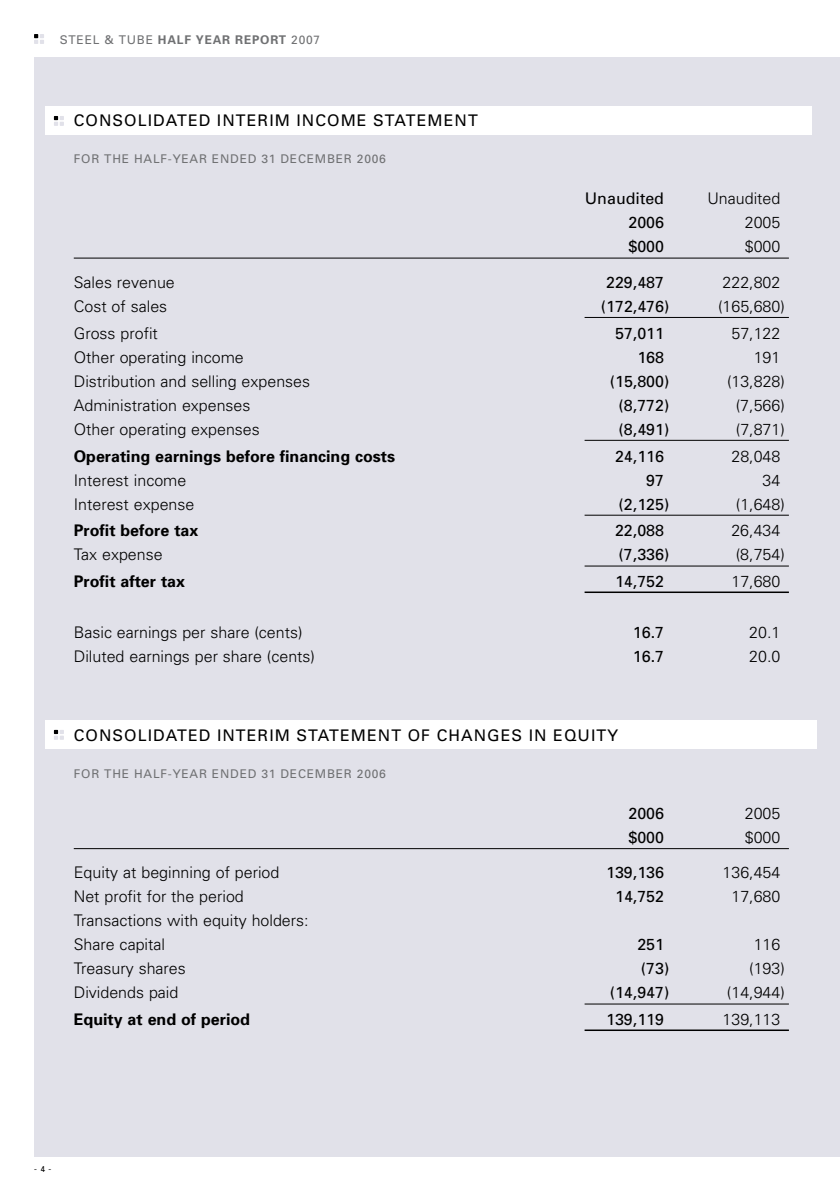
<style>
.page{position:relative;width:840px;height:1191px;background:#fff}
.page>*{position:absolute;margin:0;border:0;box-sizing:border-box;transform-origin:0 0}
.t1{font:300 16px/24px "Univers";color:#000}
.t2{font:16px "Univers";color:#000}
.t3{font:700 16px "Univers";color:#000}
.t4{font:16px "Univers";letter-spacing:.065em;color:#000}
.t5{font:12px "Univers";letter-spacing:.065em;color:#707173}
.t6{font:8.6px "Univers";color:#000}
.s1{font-weight:700}
</style>
<div class="page">
<div style="left:34px;top:57px;width:805px;height:1100px;background:#e1e1e9"></div>
<svg style="left:34px;top:34px;width:10px;height:10px"></svg>
<div style="left:45px;top:107px;width:766px;height:28px;background:#fff"></div>
<svg style="left:54px;top:116px;width:10px;height:10px"></svg>
<hr style="left:839px;top:57px;width:1px;height:1100px;background:#e1e1e9">
<div style="left:45px;top:720px;width:771px;height:29px;background:#fff"></div>
<hr style="left:74px;top:258px;width:714px;height:1px;background:#000">
<hr style="left:584px;top:317px;width:204px;height:1px;background:#000">
<hr style="left:584px;top:440px;width:204px;height:1px;background:#000">
<hr style="left:584px;top:515px;width:204px;height:1px;background:#000">
<hr style="left:584px;top:565px;width:204px;height:1px;background:#000">
<hr style="left:584px;top:591px;width:204px;height:2px;background:#000">
<hr style="left:74px;top:848px;width:714px;height:1px;background:#000">
<hr style="left:584px;top:1003px;width:204px;height:1px;background:#000">
<hr style="left:584px;top:1029px;width:204px;height:2px;background:#000">
<svg style="left:54px;top:730px;width:10px;height:10px"></svg>
<p class="t5" style="left:60px;top:32px;width:262px">STEEL &amp; TUBE <span class="s1">HALF YEAR REPORT</span> 2007</p>
<p class="t4" style="left:74px;top:111px;width:161px">CONSOLIDATED INTERIM</p>
<p class="t2" style="left:296px;top:111px;width:19px">INCOME</p>
<p class="t2" style="left:373px;top:111px;width:24px">STATEMENT</p>
<p class="t5" style="left:74px;top:152px;width:9px">FOR</p>
<p class="t5" style="left:104px;top:152px;width:9px">THE</p>
<p class="t5" style="left:134px;top:152px;width:9px">HALF</p>
<p class="t5" style="left:168px;top:152px;width:15px">-YEAR</p>
<p class="t5" style="left:212px;top:152px;width:10px">ENDED</p>
<p class="t5" style="left:261px;top:152px;width:39px">31 DECEMBER</p>
<p class="t5" style="left:356px;top:152px;width:31px">2006</p>
<p class="t2" style="left:584px;top:189px;width:81px">UNAUDITED</p>
<p class="t1" style="left:707px;top:186px;width:74px">Unaudited</p>
<p class="t2" style="left:628px;top:213px;width:37px">2006</p>
<p class="t1" style="left:744px;top:210px;width:37px">2005</p>
<p class="t2" style="left:628px;top:237px;width:37px">$000</p>
<p class="t1" style="left:744px;top:234px;width:37px">$000</p>
<p class="t1" style="left:74px;top:270px;width:102px">Sales revenue</p>
<p class="t2" style="left:605px;top:272px;width:59px">229,487</p>
<p class="t1" style="left:722px;top:270px;width:59px">222,802</p>
<p class="t1" style="left:74px;top:294px;width:95px">Cost of sales</p>
<p class="t2" style="left:600px;top:296px;width:70px">(1 72,476)</p>
<p class="t1" style="left:717px;top:294px;width:68px">(165,680)</p>
<p class="t1" style="left:74px;top:320px;width:85px">Gross profit</p>
<p class="t2" style="left:614px;top:323px;width:39px">57,011</p>
<p class="t1" style="left:731px;top:320px;width:50px">57,122</p>
<p class="t1" style="left:74px;top:344px;width:171px">Other operating income</p>
<p class="t2" style="left:637px;top:347px;width:28px">168</p>
<p class="t1" style="left:753px;top:344px;width:28px">191</p>
<p class="t1" style="left:74px;top:368px;width:238px">Distribution and selling expenses</p>
<p class="t2" style="left:609px;top:371px;width:61px">(1 5,800)</p>
<p class="t1" style="left:726px;top:368px;width:59px">(13,828)</p>
<p class="t1" style="left:74px;top:392px;width:178px">Administration expenses</p>
<p class="t2" style="left:618px;top:395px;width:52px">(8,772)</p>
<p class="t1" style="left:735px;top:392px;width:50px">(7,566)</p>
<p class="t1" style="left:74px;top:416px;width:187px">Other operating expenses</p>
<p class="t2" style="left:618px;top:419px;width:52px">(8,491 )</p>
<p class="t1" style="left:735px;top:416px;width:50px">(7,871)</p>
<p class="t3" style="left:74px;top:445px;width:322px">Operating earnings before financing costs</p>
<p class="t2" style="left:614px;top:446px;width:50px">24,11 6</p>
<p class="t1" style="left:731px;top:443px;width:50px">28,048</p>
<p class="t1" style="left:74px;top:467px;width:114px">Interest income</p>
<p class="t2" style="left:646px;top:470px;width:19px">97</p>
<p class="t1" style="left:762px;top:467px;width:19px">34</p>
<p class="t1" style="left:74px;top:491px;width:122px">Interest expense</p>
<p class="t2" style="left:618px;top:494px;width:52px">(2,1 25)</p>
<p class="t1" style="left:735px;top:491px;width:50px">(1,648)</p>
<p class="t3" style="left:74px;top:520px;width:126px">Profit before tax</p>
<p class="t2" style="left:614px;top:521px;width:50px">22,088</p>
<p class="t1" style="left:731px;top:518px;width:50px">26,434</p>
<p class="t1" style="left:74px;top:542px;width:90px">Tax expense</p>
<p class="t2" style="left:618px;top:545px;width:52px">(7,336)</p>
<p class="t1" style="left:735px;top:542px;width:50px">(8,754)</p>
<p class="t3" style="left:74px;top:571px;width:113px">Profit after tax</p>
<p class="t2" style="left:614px;top:571px;width:50px">14,752</p>
<p class="t1" style="left:731px;top:569px;width:50px">17,680</p>
<p class="t1" style="left:74px;top:620px;width:230px">Basic earnings per share (cents)</p>
<p class="t2" style="left:632px;top:622px;width:33px">1 6.7</p>
<p class="t1" style="left:748px;top:620px;width:33px">20.1</p>
<p class="t1" style="left:74px;top:644px;width:242px">Diluted earnings per share (cents)</p>
<p class="t2" style="left:632px;top:646px;width:33px">1 6.7</p>
<p class="t1" style="left:748px;top:644px;width:33px">20.0</p>
<p class="t4" style="left:74px;top:725px;width:161px">CONSOLIDATED INTERIM</p>
<p class="t2" style="left:296px;top:725px;width:25px">STATEMENT</p>
<p class="t2" style="left:407px;top:725px;width:54px">OF CHANGES</p>
<p class="t2" style="left:528px;top:725px;width:58px">IN EQUITY</p>
<p class="t5" style="left:74px;top:766px;width:9px">FOR</p>
<p class="t5" style="left:104px;top:766px;width:9px">THE</p>
<p class="t5" style="left:134px;top:766px;width:9px">HALF</p>
<p class="t5" style="left:168px;top:766px;width:15px">-YEAR</p>
<p class="t5" style="left:212px;top:766px;width:10px">ENDED</p>
<p class="t5" style="left:261px;top:766px;width:39px">31 DECEMBER</p>
<p class="t5" style="left:356px;top:766px;width:31px">2006</p>
<p class="t2" style="left:628px;top:803px;width:37px">2006</p>
<p class="t1" style="left:744px;top:801px;width:37px">2005</p>
<p class="t2" style="left:628px;top:827px;width:37px">$000</p>
<p class="t1" style="left:744px;top:825px;width:37px">$000</p>
<p class="t1" style="left:74px;top:860px;width:207px">Equity at beginning of period</p>
<p class="t2" style="left:605px;top:862px;width:59px">1 39,1 36</p>
<p class="t1" style="left:722px;top:860px;width:59px">136,454</p>
<p class="t1" style="left:74px;top:884px;width:171px">Net profit for the period</p>
<p class="t2" style="left:614px;top:886px;width:50px">14,752</p>
<p class="t1" style="left:731px;top:884px;width:50px">17,680</p>
<p class="t1" style="left:74px;top:908px;width:236px">Transactions with equity holders:<br>Share capital</p>
<p class="t2" style="left:637px;top:934px;width:24px">251</p>
<p class="t1" style="left:753px;top:932px;width:28px">116</p>
<p class="t1" style="left:74px;top:956px;width:113px">Treasury shares</p>
<p class="t2" style="left:640px;top:958px;width:30px">(73)</p>
<p class="t1" style="left:748px;top:956px;width:37px">(193)</p>
<p class="t1" style="left:74px;top:980px;width:106px">Dividends paid</p>
<p class="t2" style="left:609px;top:982px;width:61px">(14,947)</p>
<p class="t1" style="left:726px;top:980px;width:59px">(14,944)</p>
<p class="t3" style="left:74px;top:1009px;width:178px">Equity at end of period</p>
<p class="t2" style="left:605px;top:1009px;width:59px">139,119</p>
<p class="t1" style="left:722px;top:1007px;width:59px">139,113</p>
<p class="t6" style="left:34px;top:1163px;width:19px">- -</p>
</div>
